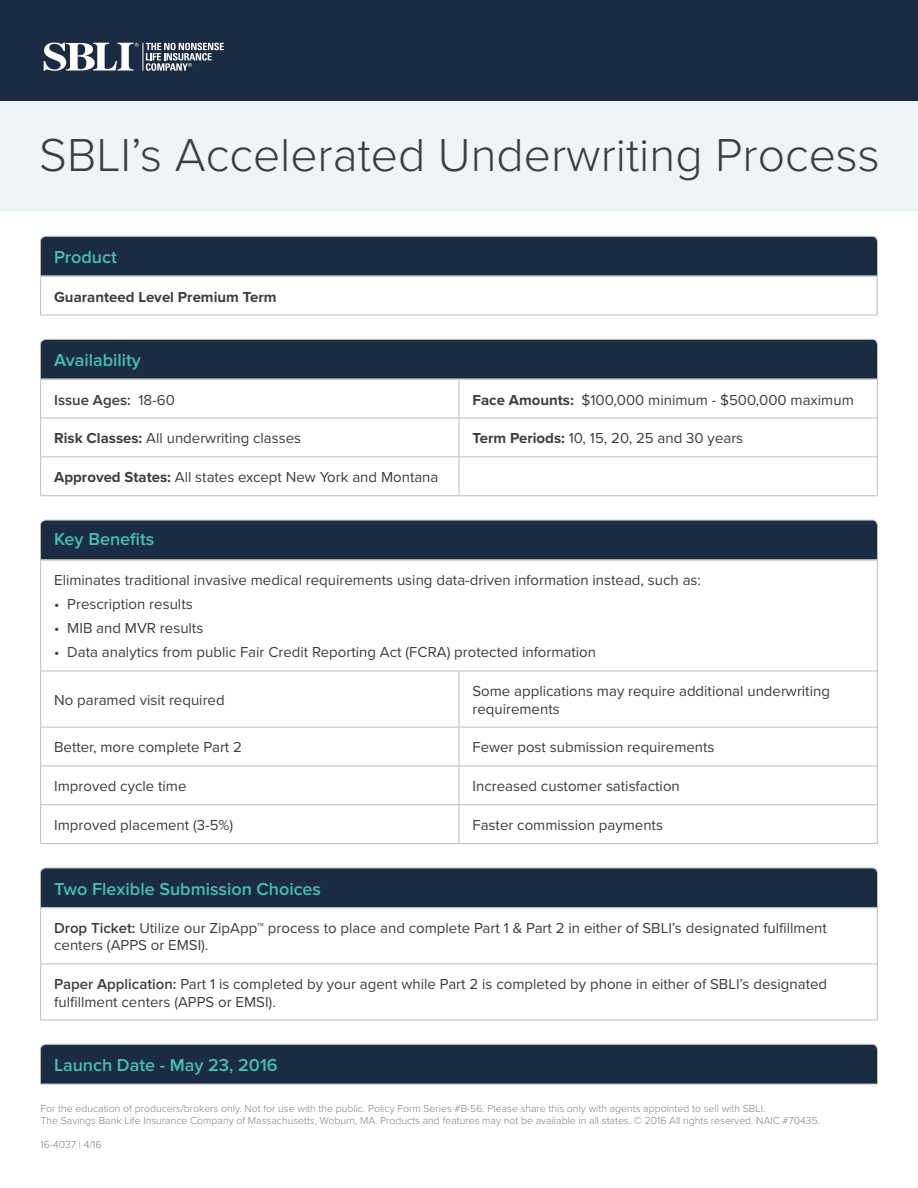
<style>
.page{position:relative;width:918px;height:1188px;background:#fff}
.page>*{position:absolute;margin:0;border:0;box-sizing:border-box;transform-origin:0 0}
.t1{font:300 47.85px "Proxima Nova";color:#3e3e3f}
.t2{font:600 18px "Proxima Nova";color:#44bfb2}
.t3{font:15px/17.2px "Proxima Nova";color:#3e3e3f}
.t4{font:700 15px "Proxima Nova";color:#3e3e3f}
.t5{font:600 15px "Proxima Nova";color:#3e3e3f}
.t6{font:300 10.5px/12.6px "Proxima Nova";color:#808285}
.s1{font-weight:400}
.s2{font-weight:700}
.s3{font-weight:600}
</style>
<div class="page">
<div style="left:0;top:100px;width:918px;height:111px;background:#eff5f7"></div>
<div style="left:40px;top:236px;width:838px;height:40px;background:#1b2b42"></div>
<hr style="left:40px;top:276px;width:837px;height:1px;background:#bcbdc0">
<hr style="left:40px;top:276px;width:1px;height:39px;background:#bcbdc0">
<hr style="left:877px;top:276px;width:1px;height:39px;background:#bcbdc0">
<hr style="left:40px;top:315px;width:837px;height:1px;background:#bcbdc0">
<div style="left:40px;top:1044px;width:838px;height:40px;background:#1b2b42"></div>
<div style="left:40px;top:520px;width:838px;height:40px;background:#1b2b42"></div>
<svg style="left:41px;top:561px;width:836px;height:282px"></svg>
<hr style="left:40px;top:671px;width:1px;height:56px;background:#bcbdc0">
<hr style="left:459px;top:671px;width:1px;height:56px;background:#bcbdc0">
<hr style="left:877px;top:671px;width:1px;height:56px;background:#bcbdc0">
<hr style="left:40px;top:727px;width:1px;height:39px;background:#bcbdc0">
<hr style="left:459px;top:727px;width:1px;height:39px;background:#bcbdc0">
<hr style="left:877px;top:727px;width:1px;height:39px;background:#bcbdc0">
<hr style="left:40px;top:766px;width:1px;height:39px;background:#bcbdc0">
<hr style="left:459px;top:766px;width:1px;height:39px;background:#bcbdc0">
<hr style="left:877px;top:766px;width:1px;height:39px;background:#bcbdc0">
<hr style="left:40px;top:805px;width:1px;height:38px;background:#bcbdc0">
<hr style="left:459px;top:805px;width:1px;height:38px;background:#bcbdc0">
<hr style="left:877px;top:805px;width:1px;height:38px;background:#bcbdc0">
<hr style="left:40px;top:560px;width:419px;height:1px;background:#bcbdc0">
<hr style="left:40px;top:560px;width:1px;height:111px;background:#bcbdc0">
<hr style="left:459px;top:560px;width:419px;height:1px;background:#bcbdc0">
<hr style="left:877px;top:560px;width:1px;height:111px;background:#bcbdc0">
<hr style="left:41px;top:671px;width:418px;height:1px;background:#bcbdc0">
<hr style="left:459px;top:671px;width:418px;height:1px;background:#bcbdc0">
<hr style="left:41px;top:727px;width:418px;height:1px;background:#bcbdc0">
<hr style="left:459px;top:727px;width:418px;height:1px;background:#bcbdc0">
<hr style="left:41px;top:766px;width:418px;height:1px;background:#bcbdc0">
<hr style="left:459px;top:766px;width:418px;height:1px;background:#bcbdc0">
<hr style="left:41px;top:805px;width:418px;height:1px;background:#bcbdc0">
<hr style="left:459px;top:805px;width:418px;height:1px;background:#bcbdc0">
<hr style="left:40px;top:843px;width:419px;height:1px;background:#bcbdc0">
<hr style="left:459px;top:843px;width:419px;height:1px;background:#bcbdc0">
<div style="left:40px;top:868px;width:838px;height:40px;background:#1b2b42"></div>
<svg style="left:41px;top:909px;width:836px;height:111px"></svg>
<hr style="left:40px;top:908px;width:838px;height:1px;background:#bcbdc0">
<hr style="left:40px;top:908px;width:1px;height:56px;background:#bcbdc0">
<hr style="left:877px;top:908px;width:1px;height:56px;background:#bcbdc0">
<hr style="left:40px;top:964px;width:1px;height:56px;background:#bcbdc0">
<hr style="left:877px;top:964px;width:1px;height:56px;background:#bcbdc0">
<hr style="left:41px;top:964px;width:836px;height:1px;background:#bcbdc0">
<hr style="left:40px;top:1020px;width:838px;height:1px;background:#bcbdc0">
<div style="left:40px;top:339px;width:838px;height:40px;background:#1b2b42"></div>
<svg style="left:41px;top:380px;width:836px;height:115px"></svg>
<hr style="left:40px;top:379px;width:419px;height:1px;background:#bcbdc0">
<hr style="left:40px;top:379px;width:1px;height:39px;background:#bcbdc0">
<hr style="left:40px;top:418px;width:1px;height:39px;background:#bcbdc0">
<hr style="left:40px;top:457px;width:1px;height:39px;background:#bcbdc0">
<hr style="left:41px;top:418px;width:418px;height:1px;background:#bcbdc0">
<hr style="left:41px;top:457px;width:418px;height:1px;background:#bcbdc0">
<hr style="left:40px;top:495px;width:419px;height:1px;background:#bcbdc0">
<hr style="left:459px;top:379px;width:419px;height:1px;background:#bcbdc0">
<hr style="left:459px;top:379px;width:1px;height:39px;background:#bcbdc0">
<hr style="left:877px;top:379px;width:1px;height:39px;background:#bcbdc0">
<hr style="left:459px;top:418px;width:1px;height:39px;background:#bcbdc0">
<hr style="left:877px;top:418px;width:1px;height:39px;background:#bcbdc0">
<hr style="left:459px;top:457px;width:1px;height:39px;background:#bcbdc0">
<hr style="left:877px;top:457px;width:1px;height:39px;background:#bcbdc0">
<hr style="left:459px;top:418px;width:418px;height:1px;background:#bcbdc0">
<hr style="left:459px;top:457px;width:418px;height:1px;background:#bcbdc0">
<hr style="left:459px;top:495px;width:419px;height:1px;background:#bcbdc0">
<div style="left:0;top:0;width:918px;height:100px;background:#1b2b42"></div>
<svg style="left:44px;top:43px;width:180px;height:28px"></svg>
<h1 class="t1" style="left:39px;top:127px;width:842px">SBLI’s Accelerated Underwriting Process</h1>
<p class="t2" style="left:54px;top:247px;width:64px">Product</p>
<p class="t4" style="left:54px;top:288px;width:224px">Guaranteed Level Premium Term</p>
<p class="t2" style="left:54px;top:350px;width:89px">Availability</p>
<p class="t5" style="left:54px;top:391px;width:122px">Issue Ages: <span class="s1">18-60</span></p>
<p class="t3" style="left:472px;top:391px;width:383px"><span class="s2">Face Amounts:</span> $100,000 minimum - $500,000 maximum</p>
<p class="t3" style="left:54px;top:430px;width:249px"><span class="s2">Risk Classes:</span> All underwriting classes</p>
<p class="t3" style="left:472px;top:430px;width:272px"><span class="s2">Term Periods:</span> 10, 15, 20, 25 and 30 years</p>
<p class="t3" style="left:54px;top:469px;width:386px"><span class="s2">Approved States:</span> All states except New York and Montana</p>
<p class="t2" style="left:54px;top:529px;width:102px">Key Benefits</p>
<p class="t3" style="left:54px;top:572px;width:648px">Eliminates traditional invasive medical requirements using data-driven information instead, such as:</p>
<p class="t3" style="left:54px;top:596px;width:140px">• Prescription results</p>
<p class="t3" style="left:54px;top:620px;width:151px">• MIB and MVR results</p>
<p class="t3" style="left:54px;top:644px;width:543px">• Data analytics from public Fair Credit Reporting Act (FCRA) protected information</p>
<p class="t3" style="left:54px;top:692px;width:172px">No paramed visit required</p>
<p class="t3" style="left:472px;top:683px;width:359px">Some applications may require additional underwriting requirements</p>
<p class="t3" style="left:54px;top:739px;width:189px">Better, more complete Part 2</p>
<p class="t3" style="left:472px;top:739px;width:244px">Fewer post submission requirements</p>
<p class="t3" style="left:54px;top:778px;width:134px">Improved cycle time</p>
<p class="t3" style="left:472px;top:778px;width:209px">Increased customer satisfaction</p>
<p class="t3" style="left:54px;top:817px;width:181px">Improved placement (3-5%)</p>
<p class="t3" style="left:472px;top:817px;width:192px">Faster commission payments</p>
<p class="t2" style="left:54px;top:879px;width:269px">Two Flexible Submission Choices</p>
<p class="t3" style="left:54px;top:920px;width:774px"><span class="s3">Drop Ticket:</span> Utilize our ZipApp™ process to place and complete Part 1 &amp; Part 2 in either of SBLI’s designated fulfillment centers (APPS or EMSI).</p>
<p class="t3" style="left:54px;top:976px;width:774px"><span class="s3">Paper Application:</span> Part 1 is completed by your agent while Part 2 is completed by phone in either of SBLI’s designated fulfillment centers (APPS or EMSI).</p>
<p class="t2" style="left:54px;top:1055px;width:225px">Launch Date - May 23, 2016</p>
<p class="t6" style="left:40px;top:1102px;width:781px">For the education of producers/brokers only. Not for use with the public. Policy Form Series #B-56. Please share this only with agents appointed to sell with SBLI.<br>The Savings Bank Life Insurance Company of Massachusetts, Woburn, MA. Products and features may not be available in all states. © 2016 All rights reserved. NAIC #70435.</p>
<p class="t6" style="left:40px;top:1138px;width:63px">16-4037 | 4/16</p>
</div>
